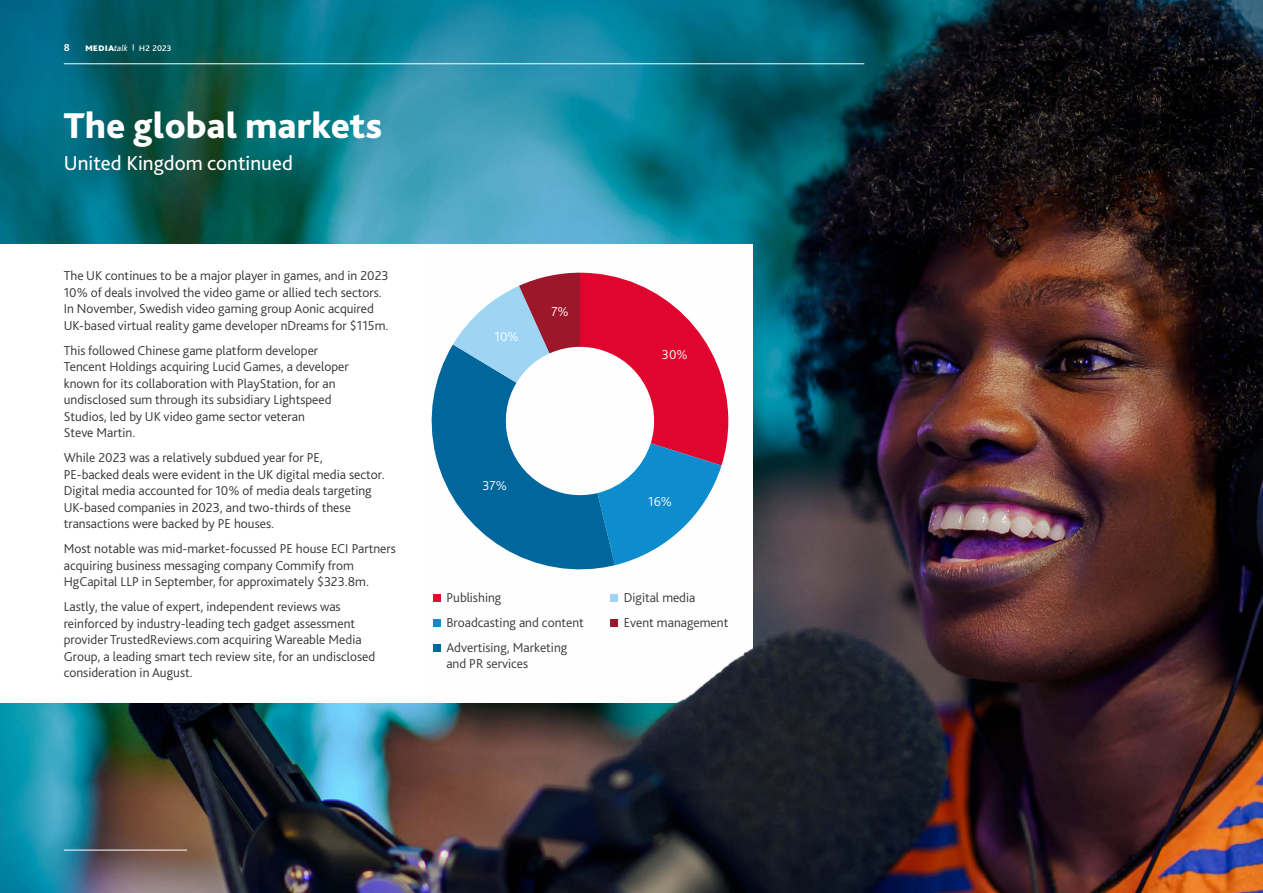
<style>
.page{position:relative;width:1263px;height:893px;background:#fff}
.page>*{position:absolute;margin:0;border:0;box-sizing:border-box;transform-origin:0 0}
.t1{font:800 37.5px "Bliss Pro";color:#fff}
.t2{font:21px "Bliss Pro";color:#fff}
.t3{font:300 13.5px/16.5px "Bliss Pro";color:#333}
.t4{font:300 13.5px/24.9px "Bliss Pro";color:#3b3735}
.t5{font:300 13.5px "Bliss Pro";letter-spacing:-.005em;color:#fff}
.t6{font:10.5px "Bliss Pro";color:#fff}
.t7{font:700 10.5px "Bliss Pro";color:#fff}
.s1{font-weight:800}
.s2{font-style:italic;font-size:9px}
.s3{font-weight:800;font-size:6px}
</style>
<div class="page">
<img style="left:0;top:0;width:425px;height:893px">
<div style="left:0;top:244px;width:753px;height:459px;background:#fff"></div>
<hr style="left:64px;top:850px;width:123px;height:1px;background:#fff">
<hr style="left:64px;top:63px;width:800px;height:1px;background:#fff">
<img style="left:425px;top:0;width:838px;height:893px">
<p class="t7" style="left:64px;top:40px;width:8px">8</p>
<p class="t6" style="left:85px;top:40px;width:88px"><span class="s1">media</span><span class="s2">talk</span> <span class="s3">|</span> H2 2023</p>
<h1 class="t1" style="left:64px;top:103px;width:320px">The global markets</h1>
<h2 class="t2" style="left:64px;top:150px;width:231px">United Kingdom continued</h2>
<p class="t3" style="left:64px;top:267px;width:326px">The UK continues to be a major player in games, and in 2023<br>10% of deals involved the video game or allied tech sectors.<br>In November, Swedish video gaming group Aonic acquired UK-based virtual reality game developer nDreams for $115m.</p>
<p class="t3" style="left:64px;top:342px;width:286px">This followed Chinese game platform developer Tencent Holdings acquiring Lucid Games, a developer known for its collaboration with PlayStation, for an undisclosed sum through its subsidiary Lightspeed Studios, led by UK video game sector veteran<br>Steve Martin.</p>
<p class="t3" style="left:64px;top:449px;width:322px">While 2023 was a relatively subdued year for PE,<br>PE-backed deals were evident in the UK digital media sector.<br>Digital media accounted for 10% of media deals targeting UK-based companies in 2023, and two-thirds of these transactions were backed by PE houses.</p>
<p class="t3" style="left:64px;top:540px;width:333px">Most notable was mid-market-focussed PE house ECI Partners acquiring business messaging company Commify from<br>HgCapital LLP in September, for approximately $323.8m.</p>
<p class="t3" style="left:64px;top:598px;width:313px">Lastly, the value of expert, independent reviews was reinforced by industry-leading tech gadget assessment provider TrustedReviews.com acquiring Wareable Media Group, a leading smart tech review site, for an undisclosed consideration in August.</p>
<p class="t5" style="left:495px;top:328px;width:26px">10%</p>
<p class="t5" style="left:551px;top:303px;width:19px">7%</p>
<p class="t5" style="left:483px;top:477px;width:26px">37%</p>
<p class="t5" style="left:662px;top:346px;width:27px">30%</p>
<p class="t5" style="left:648px;top:493px;width:25px">16%</p>
<p class="t4" style="left:446px;top:585px;width:139px">Publishing<br>Broadcasting and content</p>
<p class="t4" style="left:624px;top:585px;width:106px">Digital media<br>Event management</p>
<p class="t4" style="left:446px;top:639px;width:122px;line-height:16.2px">Advertising, Marketing and PR services</p>
</div>
